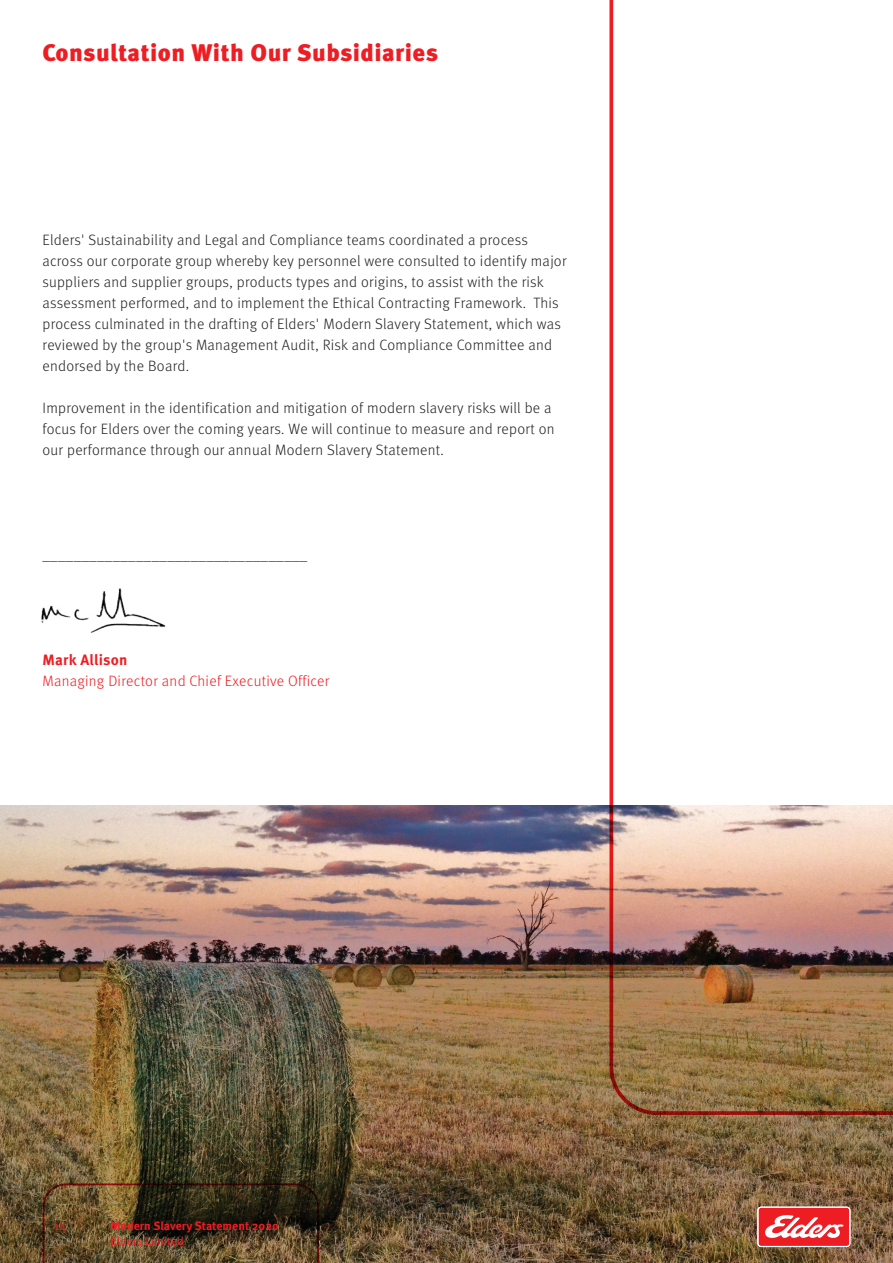
<style>
.page{position:relative;width:893px;height:1263px;background:#fff}
.page>*{position:absolute;margin:0;border:0;box-sizing:border-box;transform-origin:0 0}
.t1{font:900 24px "Meta Pro";letter-spacing:.015em;color:#ee1d23}
.t2{font:300 15px/21px "Meta Pro";letter-spacing:.02em;color:#231f20}
.t3{font:300 15px "Meta Pro";letter-spacing:.02em;color:#ee1d23}
.t4{font:700 15px "Meta Pro";letter-spacing:.02em;color:#ee1d23}
.t5{font:700 12px "Meta Pro";color:#ee1d23}
.t6{font:12px "Meta Pro Norm";color:#ee1d23}
</style>
<div class="page">
<img style="left:0;top:805px;width:893px;height:458px">
<img style="left:41px;top:588px;width:125px;height:44px">
<svg style="left:609px;top:0;width:284px;height:1115px"></svg>
<svg style="left:43px;top:1183px;width:276px;height:80px"></svg>
<div style="left:758px;top:1207px;width:92px;height:39px;background:#ee1d23;border-radius:3px"></div>
<svg style="left:765px;top:1215px;width:79px;height:23px"></svg>
<div style="left:757px;top:1206px;width:93px;height:41px;border:1px solid #fff;border-radius:3px"></div>
<h1 class="t1" style="left:43px;top:33px;width:397px">Consultation With Our Subsidiaries</h1>
<p class="t2" style="left:43px;top:228px;width:526px">Elders' Sustainability and Legal and Compliance teams coordinated a process across our corporate group whereby key personnel were consulted to identify major suppliers and supplier groups, products types and origins, to assist with the risk assessment performed, and to implement the Ethical Contracting Framework. This process culminated in the drafting of Elders' Modern Slavery Statement, which was reviewed by the group's Management Audit, Risk and Compliance Committee and endorsed by the Board.</p>
<p class="t2" style="left:43px;top:396px;width:514px">Improvement in the identification and mitigation of modern slavery risks will be a focus for Elders over the coming years. We will continue to measure and report on our performance through our annual Modern Slavery Statement.</p>
<p class="t2" style="left:43px;top:543px;width:266px">__________________________________</p>
<p class="t4" style="left:43px;top:648px;width:86px">Mark Allison</p>
<p class="t3" style="left:43px;top:670px;width:288px">Managing Director and Chief Executive Officer</p>
<p class="t6" style="left:54px;top:1217px;width:13px">14</p>
<p class="t5" style="left:111px;top:1217px;width:170px">Modern Slavery Statement 2020</p>
<p class="t6" style="left:111px;top:1232px;width:75px">Elders Limited</p>
</div>
